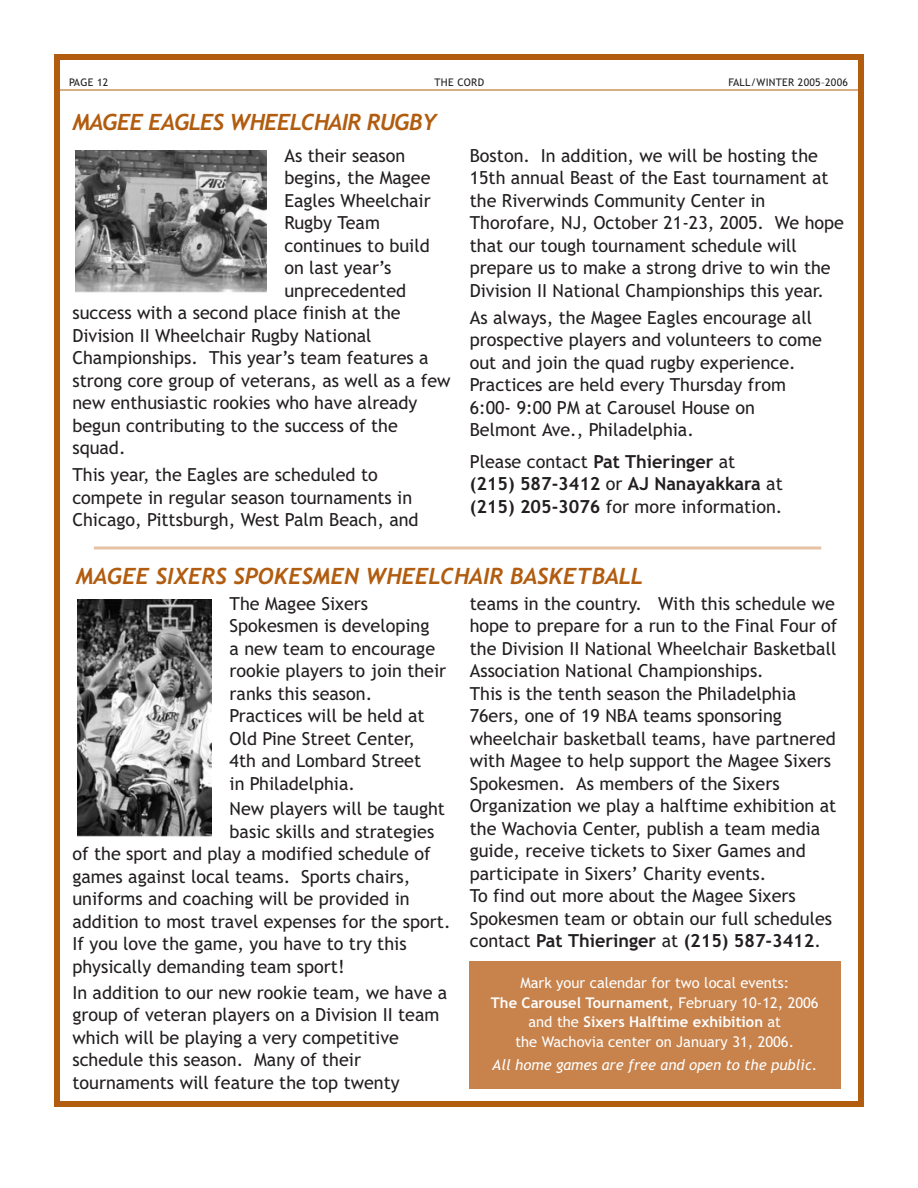
<style>
.page{position:relative;width:918px;height:1188px;background:#fff}
.page>*{position:absolute;margin:0;border:0;box-sizing:border-box;transform-origin:0 0}
.t1{font:italic 700 22.5px "Trebuchet";color:#b15c0f}
.t2{font:italic 700 22.5px "Trebuchet";letter-spacing:-.03em;color:#b15c0f}
.t3{font:18px/22.5px "Trebuchet MS";color:#231f20}
.t4{font:700 18px/22.5px "Trebuchet MS";color:#231f20}
.t5{font:14.85px/19.5px "Trebuchet MS";color:#fff;text-align:center}
.t6{font:italic 14.85px "Trebuchet MS";color:#fff}
.t7{font:10.5px "Trebuchet MS";letter-spacing:.025em;color:#231f20}
.s1{font-weight:400}
.s2{font-weight:700}
.s3{font-style:normal}
</style>
<div class="page">
<div style="left:54px;top:54px;width:810px;height:1053px;border:6px solid #b15c0f"></div>
<hr style="left:54px;top:90px;width:808px;height:1px;background:#b15c0f">
<img style="left:75px;top:150px;width:191px;height:143px">
<img style="left:78px;top:599px;width:134px;height:238px">
<hr style="left:94px;top:546px;width:727px;height:3px;background:#e6c3a4">
<div style="left:469px;top:961px;width:371px;height:128px;background:#c8824b"></div>
<p class="t7" style="left:69px;top:78px;width:41px">PAGE 12</p>
<p class="t7" style="left:435px;top:78px;width:51px">THE CORD</p>
<p class="t7" style="left:728px;top:78px;width:121px">FALL/WINTER 2005–2006</p>
<p class="t2" style="left:72px;top:109px;width:366px">MAGEE EAGLES WHEELCHAIR RUGBY</p>
<p class="t3" style="left:284px;top:146px;width:122px">As their season</p>
<p class="t3" style="left:284px;top:168px;width:148px">begins, the Magee</p>
<p class="t3" style="left:284px;top:191px;width:148px">Eagles Wheelchair</p>
<p class="t3" style="left:284px;top:213px;width:97px">Rugby Team</p>
<p class="t3" style="left:284px;top:236px;width:147px">continues to build</p>
<p class="t3" style="left:284px;top:258px;width:109px">on last year’s</p>
<p class="t3" style="left:284px;top:281px;width:123px">unprecedented</p>
<p class="t3" style="left:72px;top:303px;width:330px">success with a second place finish at the</p>
<p class="t3" style="left:72px;top:326px;width:301px">Division II Wheelchair Rugby National</p>
<p class="t3" style="left:72px;top:348px;width:358px">Championships. This year’s team features a</p>
<p class="t3" style="left:72px;top:371px;width:380px">strong core group of veterans, as well as a few</p>
<p class="t3" style="left:72px;top:393px;width:347px">new enthusiastic rookies who have already</p>
<p class="t3" style="left:72px;top:416px;width:327px">begun contributing to the success of the</p>
<p class="t3" style="left:72px;top:438px;width:55px">squad.</p>
<p class="t3" style="left:72px;top:465px;width:348px">This year, the Eagles are scheduled to compete in regular season tournaments in<br>Chicago, Pittsburgh, West Palm Beach, and</p>
<p class="t3" style="left:470px;top:146px;width:376px">Boston. In addition, we will be hosting the 15th annual Beast of the East tournament at the Riverwinds Community Center in Thorofare, NJ, October 21-23, 2005. We hope that our tough tournament schedule will prepare us to make a strong drive to win the Division II National Championships this year.</p>
<p class="t3" style="left:470px;top:308px;width:354px">As always, the Magee Eagles encourage all prospective players and volunteers to come out and join the quad rugby experience.<br>Practices are held every Thursday from 6:00- 9:00 PM at Carousel House on Belmont Ave., Philadelphia.</p>
<p class="t4" style="left:470px;top:452px;width:315px"><span class="s1">Please contact</span> Pat Thieringer <span class="s1">at </span>(215) 587-3412 <span class="s1">or</span> AJ Nanayakkara <span class="s1">at </span>(215) 205-3076 <span class="s1">for more information.</span></p>
<p class="t1" style="left:76px;top:563px;width:568px">MAGEE SIXERS SPOKESMEN WHEELCHAIR BASKETBALL</p>
<p class="t3" style="left:230px;top:593px;width:218px">The Magee Sixers<br>Spokesmen is developing<br>a new team to encourage rookie players to join their ranks this season.<br>Practices will be held at<br>Old Pine Street Center,<br>4th and Lombard Street<br>in Philadelphia.</p>
<p class="t3" style="left:230px;top:799px;width:217px">New players will be taught</p>
<p class="t3" style="left:230px;top:822px;width:206px">basic skills and strategies</p>
<p class="t3" style="left:72px;top:844px;width:360px">of the sport and play a modified schedule of</p>
<p class="t3" style="left:72px;top:867px;width:340px">games against local teams. Sports chairs,</p>
<p class="t3" style="left:72px;top:889px;width:339px">uniforms and coaching will be provided in</p>
<p class="t3" style="left:72px;top:912px;width:380px">addition to most travel expenses for the sport.</p>
<p class="t3" style="left:72px;top:934px;width:336px">If you love the game, you have to try this</p>
<p class="t3" style="left:72px;top:957px;width:274px">physically demanding team sport!</p>
<p class="t3" style="left:72px;top:982px;width:377px">In addition to our new rookie team, we have a group of veteran players on a Division II team which will be playing a very competitive schedule this season. Many of their tournaments will feature the top twenty</p>
<p class="t3" style="left:470px;top:593px;width:369px">teams in the country. With this schedule we hope to prepare for a run to the Final Four of the Division II National Wheelchair Basketball Association National Championships.<br>This is the tenth season the Philadelphia 76ers, one of 19 NBA teams sponsoring wheelchair basketball teams, have partnered with Magee to help support the Magee Sixers Spokesmen. As members of the Sixers Organization we play a halftime exhibition at the Wachovia Center, publish a team media guide, receive tickets to Sixer Games and participate in Sixers’ Charity events.<br>To find out more about the Magee Sixers Spokesmen team or obtain our full schedules contact <span class="s2">Pat Thieringer</span> at <span class="s2">(215) 587-3412</span>.</p>
<p class="t5" style="left:491px;top:974px;width:329px">Mark your calendar for two local events:<br><span class="s2">The Carousel Tournament</span>, February 10-12, 2006 and the <span class="s2">Sixers Halftime exhibition</span> at<br>the Wachovia center on January 31, 2006.</p>
<p class="t6" style="left:492px;top:1059px;width:327px">All home games are free and open to the public<span class="s3">.</span></p>
</div>
